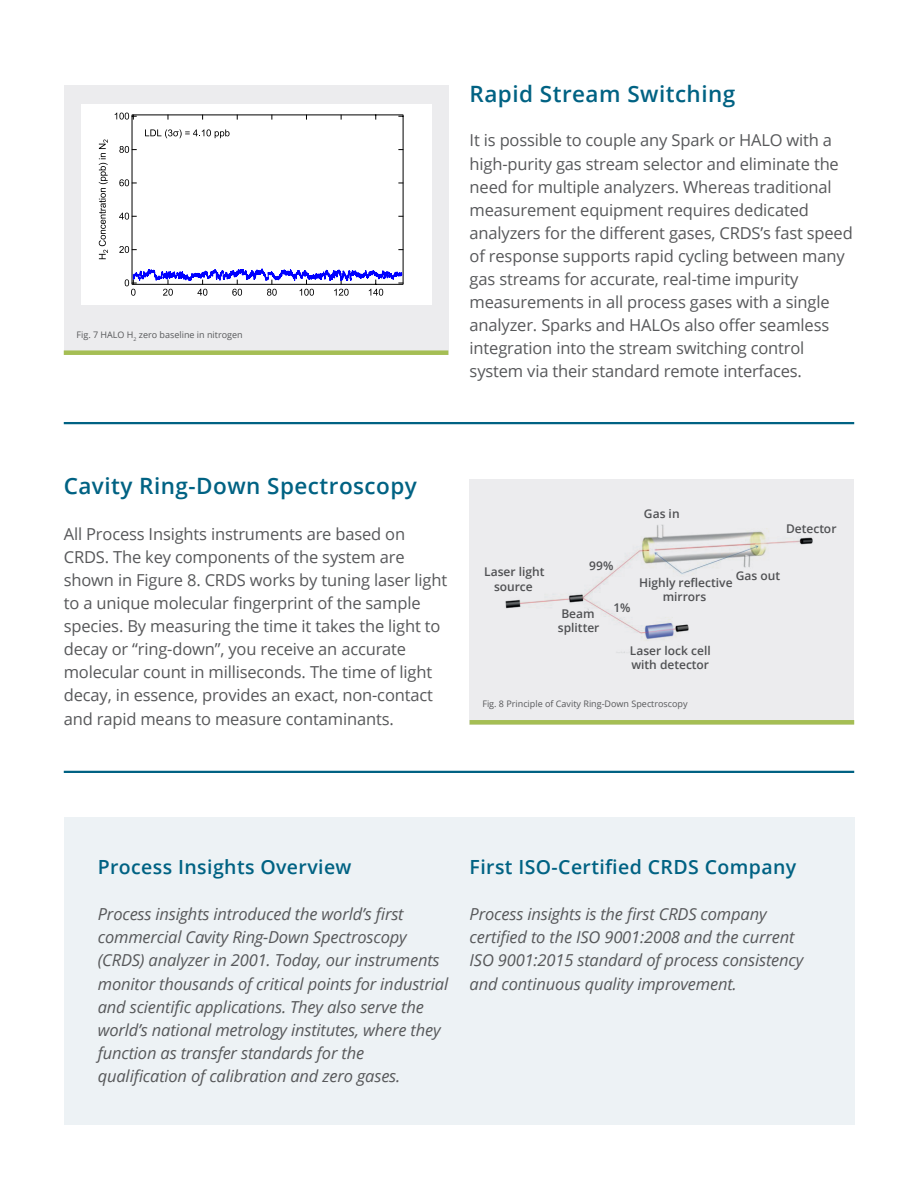
<style>
.page{position:relative;width:918px;height:1188px;background:#fff}
.page>*{position:absolute;margin:0;border:0;box-sizing:border-box;transform-origin:0 0}
.Body_copy{font:600 22.5px "Open Sans";letter-spacing:.02em;color:#006283}
.Subhead{font:600 19.5px "Open Sans";letter-spacing:.02em;color:#006283}
.Body_copy-2{font:16.5px/23.1px "Open Sans";letter-spacing:-.01em;color:#57585a}
.Subhead-2{font:italic 16.5px/23.1px "Open Sans";letter-spacing:-.01em;color:#57585a}
.t1{font:600 12px/14.4px "Open Sans";color:#57585a;text-align:center}
.t2{font:9px "Open Sans";color:#57585a}
</style>
<div class="page">
<div style="left:64px;top:85px;width:384px;height:270px;background:#ececee"></div>
<div style="left:81px;top:104px;width:350px;height:201px;background:#fff"></div>
<svg style="left:98px;top:112px;width:306px;height:184px"></svg>
<div style="left:64px;top:350px;width:384px;height:5px;background:#a5be54"></div>
<div style="left:470px;top:479px;width:384px;height:246px;background:#ececee"></div>
<img style="left:499px;top:524px;width:314px;height:129px">
<div style="left:470px;top:720px;width:384px;height:5px;background:#a5be54"></div>
<div style="left:64px;top:817px;width:790px;height:307px;background:#edf2f5"></div>
<hr style="left:64px;top:771px;width:790px;height:2px;background:#006283">
<hr style="left:64px;top:422px;width:790px;height:2px;background:#006283">
<p class="t2" style="left:77px;top:328px;width:168px">Fig. 7 HALO H<sub>2</sub> zero baseline in nitrogen</p>
<p class="Body_copy" style="left:470px;top:79px;width:267px">Rapid Stream Switching</p>
<p class="Body_copy-2" style="left:470px;top:128px;width:385px">It is possible to couple any Spark or HALO with a high-purity gas stream selector and eliminate the need for multiple analyzers. Whereas traditional measurement equipment requires dedicated analyzers for the different gases, CRDS’s fast speed of response supports rapid cycling between many gas streams for accurate, real-time impurity measurements in all process gases with a single analyzer. Sparks and HALOs also offer seamless integration into the stream switching control system via their standard remote interfaces.</p>
<p class="Body_copy" style="left:64px;top:470px;width:355px">Cavity Ring-Down Spectroscopy</p>
<p class="Body_copy-2" style="left:64px;top:522px;width:385px">All Process Insights instruments are based on CRDS. The key components of the system are shown in Figure 8. CRDS works by tuning laser light to a unique molecular fingerprint of the sample species. By measuring the time it takes the light to decay or “ring-down”, you receive an accurate molecular count in milliseconds. The time of light decay, in essence, provides an exact, non-contact and rapid means to measure contaminants.</p>
<p class="t1" style="left:484px;top:565px;width:62px">Laser light source</p>
<p class="t1" style="left:644px;top:506px;width:37px">Gas in</p>
<p class="t1" style="left:786px;top:521px;width:52px">Detector</p>
<p class="t1" style="left:589px;top:558px;width:26px">99%</p>
<p class="t1" style="left:558px;top:606px;width:43px;text-align:left">Beam splitter</p>
<p class="t1" style="left:613px;top:601px;width:19px">1%</p>
<p class="t1" style="left:736px;top:568px;width:46px">Gas out</p>
<p class="t1" style="left:639px;top:575px;width:95px">Highly reflective mirrors</p>
<p class="t1" style="left:630px;top:643px;width:82px;text-align:left">Laser lock cell with detector</p>
<p class="t2" style="left:482px;top:698px;width:207px">Fig. 8 Principle of Cavity Ring-Down Spectroscopy</p>
<p class="Subhead" style="left:98px;top:854px;width:255px">Process Insights Overview</p>
<p class="Subhead-2" style="left:98px;top:902px;width:352px">Process insights introduced the world’s first commercial Cavity Ring-Down Spectroscopy (CRDS) analyzer in 2001. Today, our instruments monitor thousands of critical points for industrial</p>
<p class="Subhead-2" style="left:98px;top:995px;width:344px">and scientific applications. They also serve the world’s national metrology institutes, where they function as transfer standards for the qualification of calibration and zero gases.</p>
<p class="Subhead" style="left:470px;top:854px;width:328px">First ISO-Certified CRDS Company</p>
<p class="Subhead-2" style="left:470px;top:902px;width:335px">Process insights is the first CRDS company certified to the ISO 9001:2008 and the current ISO 9001:2015 standard of process consistency and continuous quality improvement.</p>
</div>
